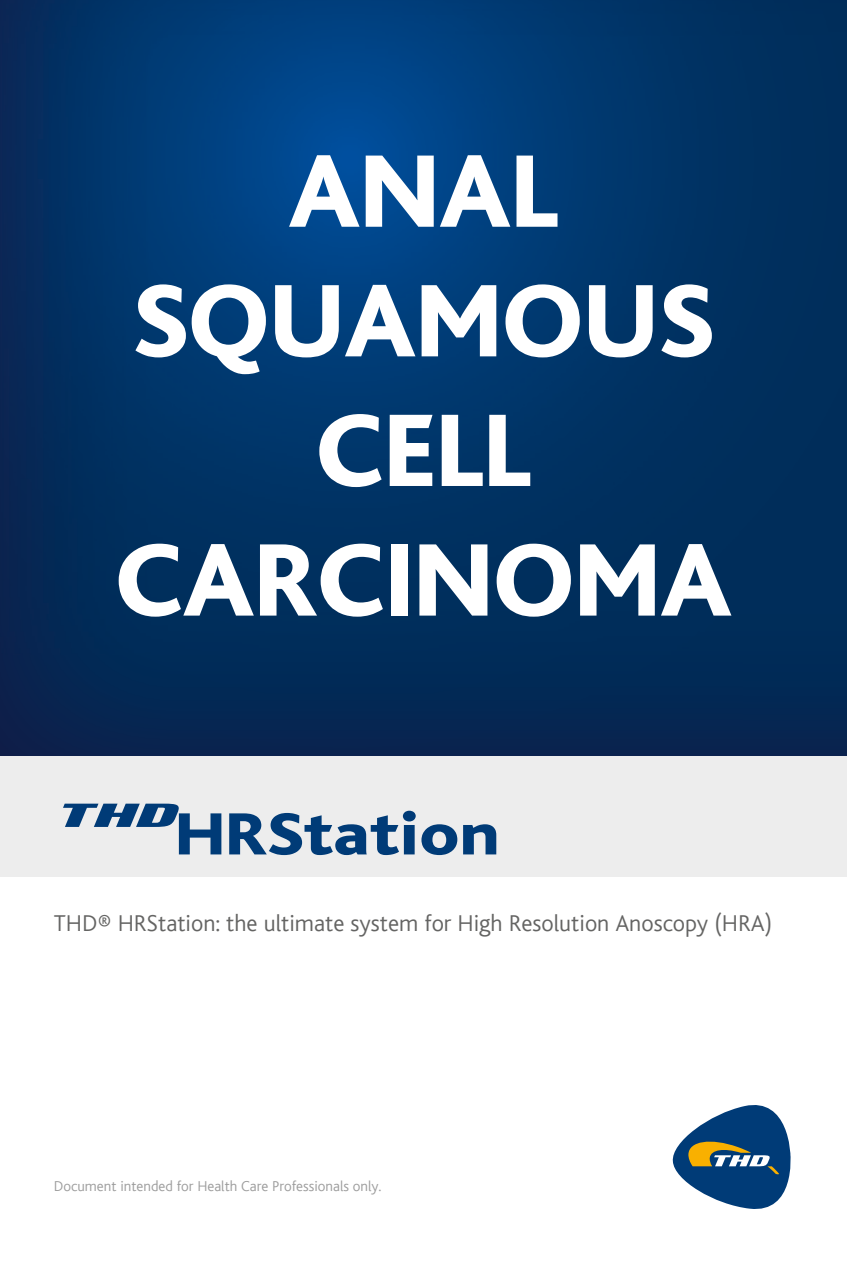
<style>
.page{position:relative;width:847px;height:1263px;background:#fff}
.page>*{position:absolute;margin:0;border:0;box-sizing:border-box;transform-origin:0 0}
.t1{font:800 108px/129.6px "Bliss";color:#fff;text-align:center}
.t2{font:800 62.25px "Bliss";color:#003b77;scale:1.14 1}
.t3{font:300 24px "Bliss";color:#646463}
.t4{font:300 15px "Bliss";color:#9d9d9d}
</style>
<div class="page">
<img style="left:0;top:0;width:846px;height:757px">
<div style="left:0;top:757px;width:846px;height:120px;background:#ededed"></div>
<svg style="left:672px;top:1105px;width:118px;height:104px"></svg>
<svg style="left:63px;top:804px;width:116px;height:23px"></svg>
<h1 class="t1" style="left:115px;top:129px;width:617px">ANAL<br>SQUAMOUS<br>CELL<br>CARCINOMA</h1>
<h2 class="t2" style="left:175px;top:802px;width:286px">HRStation</h2>
<p class="t3" style="left:54px;top:911px;width:719px">THD® HRStation: the ultimate system for High Resolution Anoscopy (HRA)</p>
<p class="t4" style="left:54px;top:1178px;width:329px">Document intended for Health Care Professionals only.</p>
</div>
